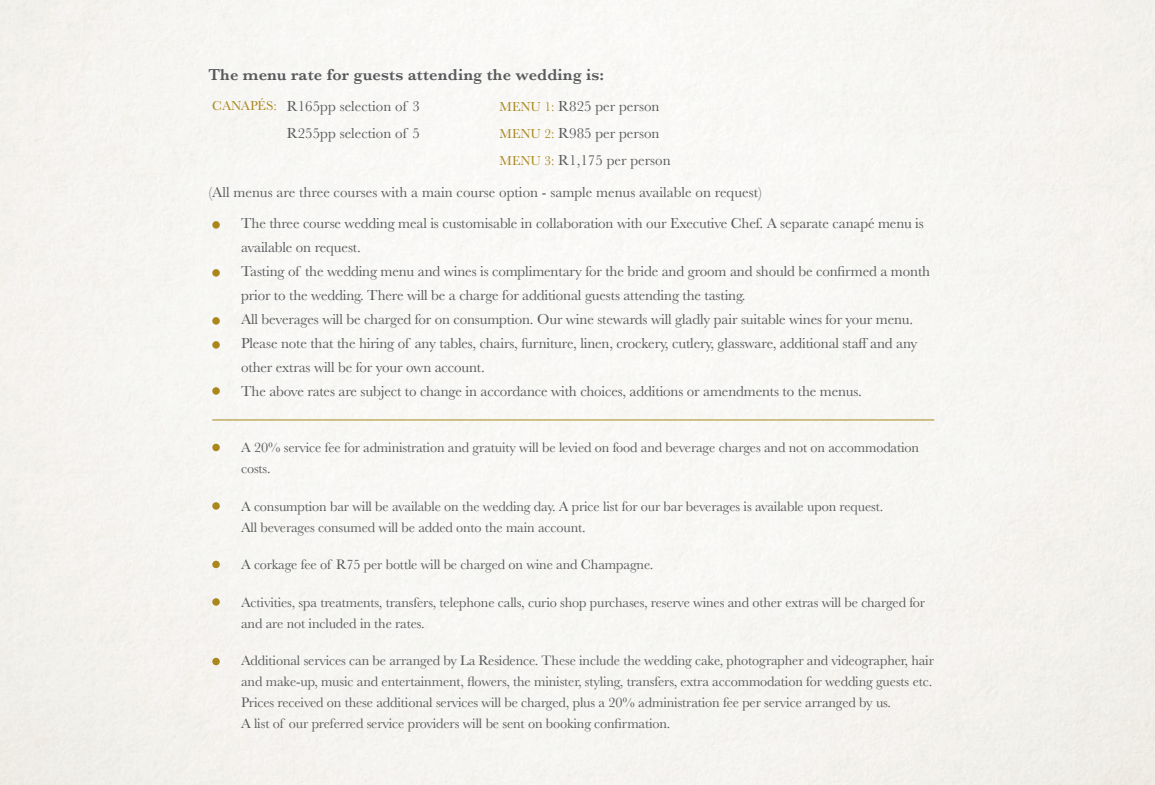
<style>
.page{position:relative;width:1155px;height:785px;background:#fff}
.page>*{position:absolute;margin:0;border:0;box-sizing:border-box;transform-origin:0 0}
.t1{font:600 16.5px "Baskerville";letter-spacing:.01em;color:#58595b}
.t2{font:15px/24px "Baskerville";letter-spacing:-.01em;color:#58595b}
.t3{font:14.25px/21px "Baskerville";letter-spacing:-.01em;color:#58595b}
.t4{font:13.5px "Baskerville";color:#aa871d}
.s1{font-size:13.5px;color:#aa871d}
</style>
<div class="page">
<div style="left:212px;top:221px;width:8px;height:8px;background:#aa871d;border-radius:50%"></div>
<div style="left:212px;top:341px;width:8px;height:8px;background:#aa871d;border-radius:50%"></div>
<div style="left:212px;top:269px;width:8px;height:8px;background:#aa871d;border-radius:50%"></div>
<div style="left:212px;top:387px;width:8px;height:8px;background:#aa871d;border-radius:50%"></div>
<div style="left:212px;top:317px;width:8px;height:8px;background:#aa871d;border-radius:50%"></div>
<hr style="left:212px;top:420px;width:722px;height:1px;background:#aa871d">
<div style="left:212px;top:444px;width:8px;height:7px;background:#aa871d;border-radius:50%"></div>
<div style="left:212px;top:598px;width:8px;height:8px;background:#aa871d;border-radius:50%"></div>
<div style="left:212px;top:502px;width:8px;height:8px;background:#aa871d;border-radius:50%"></div>
<div style="left:212px;top:658px;width:8px;height:7px;background:#aa871d;border-radius:50%"></div>
<div style="left:212px;top:561px;width:8px;height:7px;background:#aa871d;border-radius:50%"></div>
<p class="t1" style="left:208px;top:63px;width:397px">The menu rate for guests attending the wedding is:</p>
<p class="t2" style="left:499px;top:93px;width:173px;line-height:27px"><span class="s1">MENU 1:</span> R825 per person<br><span class="s1">MENU 2:</span> R985 per person<br><span class="s1">MENU 3:</span> R1,175 per person</p>
<p class="t4" style="left:212px;top:97px;width:66px">CANAPÉS:</p>
<p class="t2" style="left:287px;top:93px;width:135px;line-height:27px">R165pp selection of 3<br>R255pp selection of 5</p>
<p class="t2" style="left:209px;top:180px;width:554px">(All menus are three courses with a main course option - sample menus available on request)</p>
<p class="t2" style="left:241px;top:211px;width:690px">The three course wedding meal is customisable in collaboration with our Executive Chef. A separate canapé menu is available on request.<br>Tasting of the wedding menu and wines is complimentary for the bride and groom and should be confirmed a month prior to the wedding. There will be a charge for additional guests attending the tasting.<br>All beverages will be charged for on consumption. Our wine stewards will gladly pair suitable wines for your menu.<br>Please note that the hiring of any tables, chairs, furniture, linen, crockery, cutlery, glassware, additional staff and any other extras will be for your own account.<br>The above rates are subject to change in accordance with choices, additions or amendments to the menus.</p>
<p class="t3" style="left:241px;top:437px;width:679px">A 20% service fee for administration and gratuity will be levied on food and beverage charges and not on accommodation costs.</p>
<p class="t3" style="left:241px;top:496px;width:644px">A consumption bar will be available on the wedding day. A price list for our bar beverages is available upon request.<br>All beverages consumed will be added onto the main account.</p>
<p class="t3" style="left:241px;top:554px;width:414px">A corkage fee of R75 per bottle will be charged on wine and Champagne.</p>
<p class="t3" style="left:241px;top:592px;width:685px">Activities, spa treatments, transfers, telephone calls, curio shop purchases, reserve wines and other extras will be charged for and are not included in the rates.</p>
<p class="t3" style="left:241px;top:650px;width:694px">Additional services can be arranged by La Residence. These include the wedding cake, photographer and videographer, hair and make-up, music and entertainment, flowers, the minister, styling, transfers, extra accommodation for wedding guests etc.<br>Prices received on these additional services will be charged, plus a 20% administration fee per service arranged by us.<br>A list of our preferred service providers will be sent on booking confirmation.</p>
</div>
